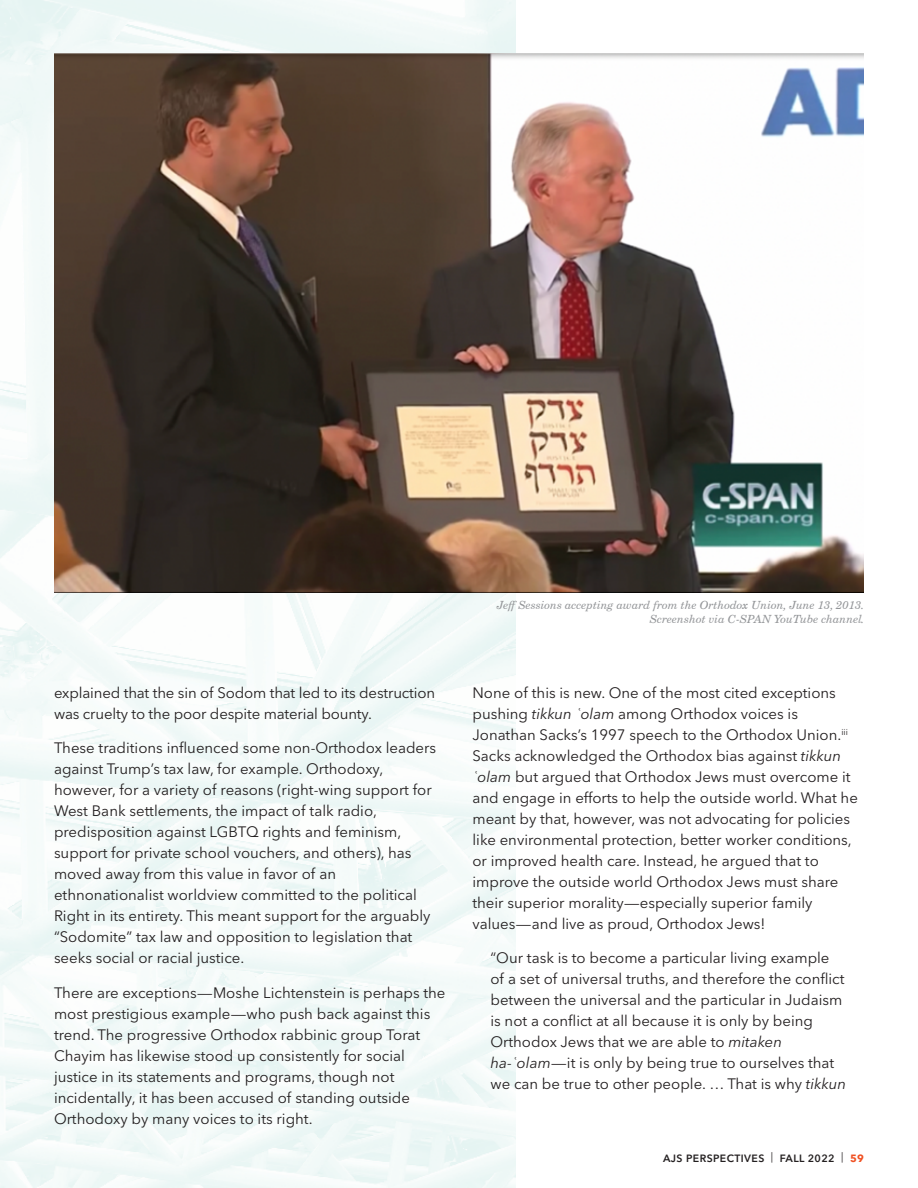
<style>
.page{position:relative;width:918px;height:1188px;background:#fff}
.page>*{position:absolute;margin:0;border:0;box-sizing:border-box;transform-origin:0 0}
.Article_body_copy{font:15px/21px "Avenir Next LT Pro";color:#231f20}
.Photo_Caption{font:italic 11.25px/13.5px "New Century Schlbk LT Pro";color:#939598;text-align:right}
.t1{font:600 10.5px "Avenir Next LT Pro";letter-spacing:.04em;color:#231f20}
.s1{font-style:italic}
.s2{font-family:"Arial";font-style:italic}
.s3{font-weight:400}
.s4{font-weight:700;color:#f05123}
</style>
<div class="page">
<img style="left:54px;top:54px;width:810px;height:539px">
<p class="Article_body_copy" style="left:54px;top:682px;width:383px">explained that the sin of Sodom that led to its destruction was cruelty to the poor despite material bounty.</p>
<p class="Article_body_copy" style="left:54px;top:738px;width:384px">These traditions influenced some non-Orthodox leaders against Trump’s tax law, for example. Orthodoxy, however, for a variety of reasons (right-wing support for West Bank settlements, the impact of talk radio, predisposition against LGBTQ rights and feminism, support for private school vouchers, and others), has moved away from this value in favor of an ethnonationalist worldview committed to the political Right in its entirety. This meant support for the arguably “Sodomite” tax law and opposition to legislation that seeks social or racial justice.</p>
<p class="Article_body_copy" style="left:54px;top:982px;width:393px">There are exceptions—Moshe Lichtenstein is perhaps the most prestigious example—who push back against this trend. The progressive Orthodox rabbinic group Torat Chayim has likewise stood up consistently for social justice in its statements and programs, though not incidentally, it has been accused of standing outside Orthodoxy by many voices to its right.</p>
<p class="Photo_Caption" style="left:497px;top:598px;width:369px">Jeff Sessions accepting award from the Orthodox Union, June 13, 2013.<br>Screenshot via C-SPAN YouTube channel.</p>
<p class="Article_body_copy" style="left:472px;top:682px;width:387px">None of this is new. One of the most cited exceptions pushing <span class="s1">tikkun</span> <span class="s2">ʿ</span><span class="s1">olam</span> among Orthodox voices is Jonathan Sacks’s 1997 speech to the Orthodox Union.<sup>iii </sup>Sacks acknowledged the Orthodox bias against <span class="s1">tikkun </span><span class="s2">ʿ</span><span class="s1">olam</span> but argued that Orthodox Jews must overcome it and engage in efforts to help the outside world. What he meant by that, however, was not advocating for policies like environmental protection, better worker conditions, or improved health care. Instead, he argued that to improve the outside world Orthodox Jews must share their superior morality—especially superior family values—and live as proud, Orthodox Jews!</p>
<p class="Article_body_copy" style="left:490px;top:948px;width:357px">“Our task is to become a particular living example of a set of universal truths, and therefore the conflict between the universal and the particular in Judaism is not a conflict at all because it is only by being Orthodox Jews that we are able to <span class="s1">mitaken ha-</span><span class="s2">ʿ</span><span class="s1">olam</span>—it is only by being true to ourselves that we can be true to other people. … That is why <span class="s1">tikkun</span></p>
<p class="t1" style="left:663px;top:1152px;width:202px">AJS PERSPECTIVES <span class="s3">|</span> FALL 2022 <span class="s3">|</span> <span class="s4">59</span></p>
</div>
